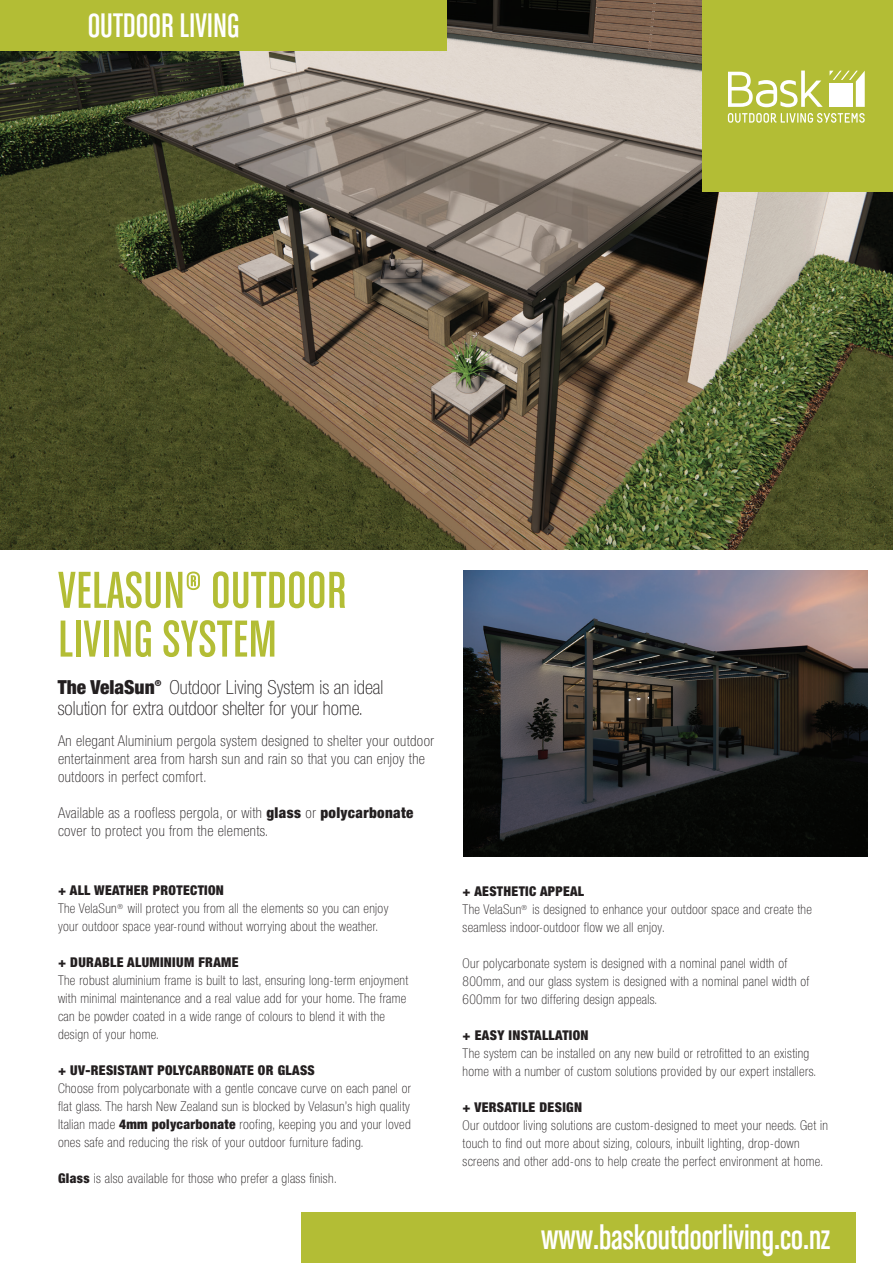
<style>
.page{position:relative;width:893px;height:1263px;background:#fff}
.page>*{position:absolute;margin:0;border:0;box-sizing:border-box;transform-origin:0 0}
.t1{font:55.2px/48.8px "Chalet Comprime Cologne Sixty";letter-spacing:.01em;color:#b3bd35}
.t2{font:36px "Chalet Comprime Cologne Sixty";color:#fff}
.t3{font:100 condensed 19.35px/21px "Helvetica Neue";color:#231f20}
.t4{font:100 condensed 15px/18px "Helvetica Neue";letter-spacing:.025em;color:#231f20}
.t5{font:100 condensed 13.5px/18px "Helvetica Neue";letter-spacing:.025em;color:#231f20}
.t6{font:900 condensed 13.5px "Helvetica Neue";letter-spacing:.025em;color:#231f20}
.t7{font:900 condensed 8.25px "Helvetica Neue";color:#231f20}
.t8{font:100 condensed 7.05px "Helvetica Neue";color:#231f20}
.s1{font-weight:900}
</style>
<div class="page">
<img style="left:0;top:0;width:893px;height:550px">
<div style="left:0;top:0;width:446px;height:51px;background:#b3bd35"></div>
<div style="left:301px;top:1212px;width:555px;height:51px;background:#b3bd35"></div>
<img style="left:463px;top:570px;width:404px;height:287px">
<div style="left:702px;top:0;width:191px;height:191px;background:#b3bd35"></div>
<svg style="left:728px;top:71px;width:95px;height:36px"></svg>
<svg style="left:728px;top:113px;width:137px;height:10px"></svg>
<svg style="left:829px;top:71px;width:36px;height:36px"></svg>
<div style="left:829px;top:83px;width:24px;height:24px;background:#fff"></div>
<h2 class="t2" style="left:88px;top:5px;width:153px">OUTDOOR LIVING</h2>
<h1 class="t1" style="left:58px;top:565px;width:290px">VELASUN® OUTDOOR<br>LIVING SYSTEM</h1>
<h3 class="t3" style="left:58px;top:676px;width:327px"><span class="s1">The VelaSun</span> Outdoor Living System is an ideal solution for extra outdoor shelter for your home.</h3>
<p class="t7" style="left:155px;top:678px;width:8px">®</p>
<p class="t4" style="left:58px;top:731px;width:378px">An elegant Aluminium pergola system designed to shelter your outdoor entertainment area from harsh sun and rain so that you can enjoy the outdoors in perfect comfort.</p>
<p class="t4" style="left:58px;top:803px;width:357px">Available as a roofless pergola, or with <span class="s1">glass</span> or <span class="s1">polycarbonate </span>cover to protect you from the elements.</p>
<p class="t6" style="left:58px;top:882px;width:167px">+ ALL WEATHER PROTECTION</p>
<p class="t5" style="left:58px;top:899px;width:332px">The VelaSun will protect you from all the elements so you can enjoy your outdoor space year-round without worrying about the weather.</p>
<p class="t6" style="left:58px;top:954px;width:182px">+ DURABLE ALUMINIUM FRAME</p>
<p class="t5" style="left:58px;top:971px;width:352px">The robust aluminium frame is built to last, ensuring long-term enjoyment with minimal maintenance and a real value add for your home. The frame can be powder coated in a wide range of colours to blend it with the design of your home.</p>
<p class="t6" style="left:58px;top:1062px;width:258px">+ UV-RESISTANT POLYCARBONATE OR GLASS</p>
<p class="t5" style="left:58px;top:1079px;width:355px;text-align:justify">Choose from polycarbonate with a gentle concave curve on each panel or flat glass. The harsh New Zealand sun is blocked by Velasun’s high quality Italian made <span class="s1">4mm polycarbonate</span> roofing, keeping you and your loved ones safe and reducing the risk of your outdoor furniture fading.</p>
<p class="t5" style="left:58px;top:1169px;width:281px"><span class="s1">Glass</span> is also available for those who prefer a glass finish.</p>
<p class="t6" style="left:463px;top:883px;width:123px">+ AESTHETIC APPEAL</p>
<p class="t5" style="left:463px;top:900px;width:351px">The VelaSun is designed to enhance your outdoor space and create the seamless indoor-outdoor flow we all enjoy.</p>
<p class="t5" style="left:463px;top:954px;width:348px">Our polycarbonate system is designed with a nominal panel width of<br>800mm, and our glass system is designed with a nominal panel width of<br>600mm for two differing design appeals.</p>
<p class="t6" style="left:463px;top:1027px;width:127px">+ EASY INSTALLATION</p>
<p class="t5" style="left:463px;top:1044px;width:355px">The system can be installed on any new build or retrofitted to an existing home with a number of custom solutions provided by our expert installers.</p>
<p class="t6" style="left:463px;top:1099px;width:121px">+ VERSATILE DESIGN</p>
<p class="t5" style="left:463px;top:1116px;width:367px">Our outdoor living solutions are custom-designed to meet your needs. Get in touch to find out more about sizing, colours, inbuilt lighting, drop-down screens and other add-ons to help create the perfect environment at home.</p>
<p class="t8" style="left:117px;top:903px;width:7px">®</p>
<p class="t8" style="left:521px;top:903px;width:7px">®</p>
<h2 class="t2" style="left:541px;top:1218px;width:290px">www.baskoutdoorliving.co.nz</h2>
</div>
